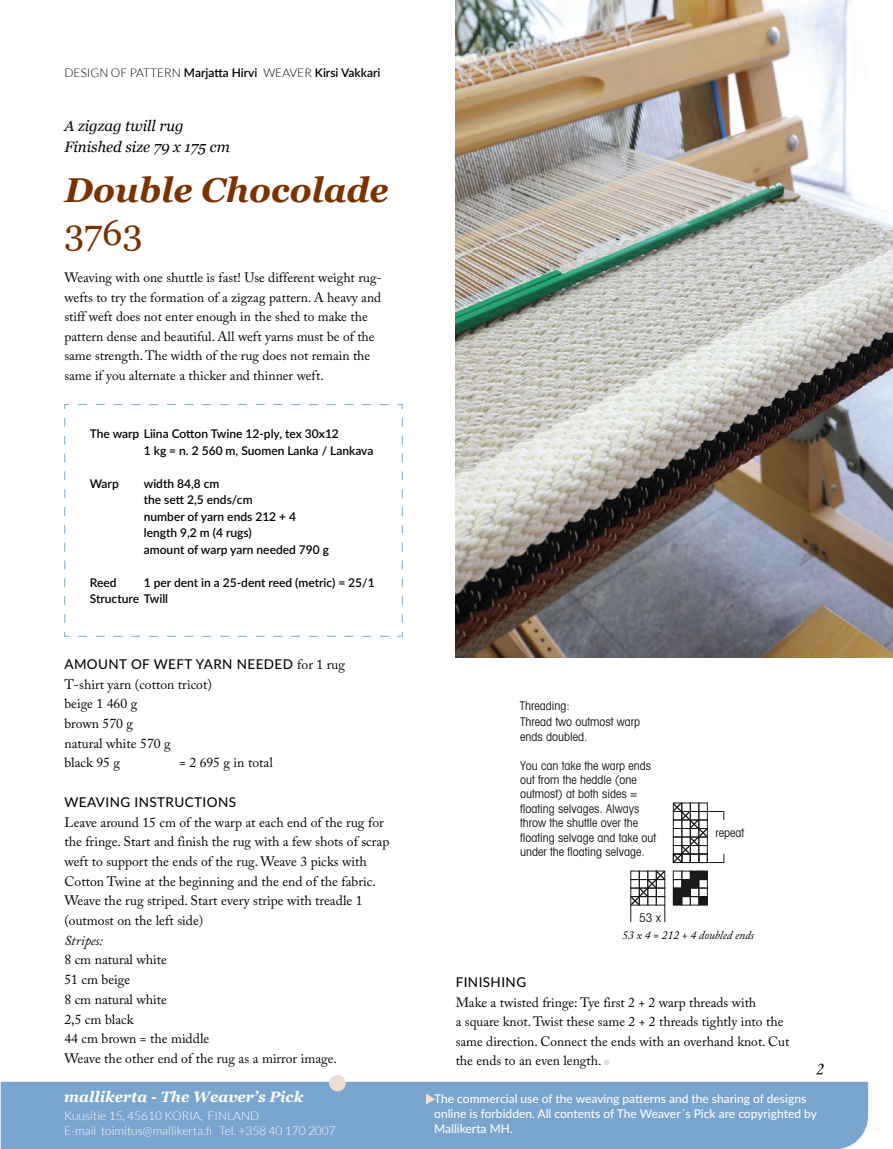
<style>
.page{position:relative;width:893px;height:1149px;background:#fff}
.page>*{position:absolute;margin:0;border:0;box-sizing:border-box;transform-origin:0 0}
.t1{font:36px "Georgia";color:#7b3100}
.t2{font:italic 700 34.5px "Georgia";color:#7b3100}
.t3{font:18px "Monotype Corsiva";color:#000}
.t4{font:italic 15px/21px "Georgia";color:#050405}
.t5{font:italic 700 15px "Georgia";color:#fff}
.t6{font:13.65px/19.6px "Adobe Caslon Pro";color:#050405}
.t7{font:italic 13.65px "Adobe Caslon Pro";color:#050405}
.t8{font:13.5px/19.5px "Adobe Caslon Pro";color:#050405}
.t9{font:500 13.5px "Lato";letter-spacing:.03em;color:#050405}
.t10{font:600 12px/16.5px "Lato";color:#000}
.t11{font:condensed 12px/14.4px "Avant Garde";color:#1b181c}
.t12{font:500 12px/15px "Lato";color:#fff}
.t13{font:300 12px/15px "Lato";color:#fff}
.t14{font:italic 12px "Adobe Caslon";color:#000}
.s1{font-weight:300}
.s2{font-family:"Adobe Caslon Pro";font-weight:400;font-size:13.65px}
</style>
<div class="page">
<img style="left:455px;top:0;width:438px;height:657px">
<svg style="left:64px;top:404px;width:339px;height:233px"></svg>
<svg style="left:604px;top:1059px;width:6px;height:5px"></svg>
<div style="left:673px;top:895px;width:9px;height:10px;border:1px solid #1b181c"></div>
<div style="left:681px;top:895px;width:10px;height:10px;border:1px solid #1b181c"></div>
<div style="left:673px;top:887px;width:9px;height:9px;background:#1b181c"></div>
<div style="left:673px;top:896px;width:9px;height:8px;background:#1b181c"></div>
<svg style="left:630px;top:870px;width:36px;height:51px"></svg>
<div style="left:656px;top:870px;width:9px;height:9px;border:1px solid #1b181c"></div>
<div style="left:647px;top:870px;width:10px;height:9px;border:1px solid #1b181c"></div>
<div style="left:630px;top:870px;width:10px;height:9px;border:1px solid #1b181c"></div>
<div style="left:673px;top:870px;width:9px;height:9px;border:1px solid #1b181c"></div>
<div style="left:681px;top:870px;width:10px;height:9px;border:1px solid #1b181c"></div>
<div style="left:656px;top:878px;width:9px;height:10px;border:1px solid #1b181c"></div>
<div style="left:639px;top:878px;width:9px;height:10px;border:1px solid #1b181c"></div>
<div style="left:647px;top:878px;width:10px;height:10px;border:1px solid #1b181c"></div>
<div style="left:630px;top:878px;width:10px;height:10px;border:1px solid #1b181c"></div>
<div style="left:673px;top:878px;width:9px;height:10px;border:1px solid #1b181c"></div>
<div style="left:681px;top:878px;width:10px;height:10px;border:1px solid #1b181c"></div>
<div style="left:682px;top:887px;width:8px;height:9px;background:#1b181c"></div>
<div style="left:682px;top:879px;width:8px;height:8px;background:#1b181c"></div>
<div style="left:690px;top:887px;width:9px;height:9px;border:1px solid #1b181c"></div>
<div style="left:690px;top:895px;width:9px;height:10px;border:1px solid #1b181c"></div>
<div style="left:690px;top:878px;width:9px;height:10px;border:1px solid #1b181c"></div>
<div style="left:690px;top:870px;width:9px;height:9px;background:#1b181c"></div>
<div style="left:690px;top:879px;width:9px;height:8px;background:#1b181c"></div>
<div style="left:698px;top:887px;width:10px;height:9px;border:1px solid #1b181c"></div>
<div style="left:698px;top:895px;width:10px;height:10px;border:1px solid #1b181c"></div>
<div style="left:698px;top:870px;width:10px;height:9px;border:1px solid #1b181c"></div>
<div style="left:698px;top:878px;width:10px;height:10px;border:1px solid #1b181c"></div>
<div style="left:699px;top:896px;width:8px;height:8px;background:#1b181c"></div>
<div style="left:699px;top:870px;width:8px;height:9px;background:#1b181c"></div>
<svg style="left:672px;top:802px;width:52px;height:61px"></svg>
<div style="left:1px;top:1081px;width:867px;height:67px;background:#7aa5ce"></div>
<div style="left:329px;top:1074px;width:17px;height:16px;background:#ebdfd4;border-radius:50%"></div>
<svg style="left:426px;top:1093px;width:9px;height:11px"></svg>
<p class="t10" style="left:65px;top:64px;width:317px"><span class="s1">DESIGN OF PATTERN</span> Marjatta Hirvi <span class="s1">WEAVER</span> Kirsi Vakkari</p>
<p class="t4" style="left:64px;top:115px;width:167px">A zigzag twill rug<br>Finished size 79 x 175 cm</p>
<h2 class="t2" style="left:64px;top:167px;width:326px">Double Chocolade</h2>
<h1 class="t1" style="left:64px;top:211px;width:80px">3763</h1>
<p class="t8" style="left:64px;top:268px;width:319px">Weaving with one shuttle is fast! Use different weight rug&shy;wefts to try the formation of a zigzag pattern. A heavy and stiff weft does not enter enough in the shed to make the pattern dense and beautiful. All weft yarns must be of the same strength. The width of the rug does not remain the same if you alternate a thicker and thinner weft.</p>
<p class="t10" style="left:144px;top:425px;width:231px;text-indent:-54px">The warp Liina Cotton Twine 12-ply, tex 30x12<br>1 kg = n. 2 560 m, Suomen Lanka / Lankava</p>
<p class="t10" style="left:90px;top:474px;width:31px">Warp</p>
<p class="t10" style="left:144px;top:474px;width:187px">width 84,8 cm<br>the sett 2,5 ends/cm<br>number of yarn ends 212 + 4 length 9,2 m (4 rugs)<br>amount of warp yarn needed 790 g</p>
<p class="t10" style="left:90px;top:573px;width:28px">Reed</p>
<p class="t10" style="left:90px;top:573px;width:286px;text-indent:54px">1 per dent in a 25-dent reed (metric) = 25/1<br>Structure Twill</p>
<p class="t9" style="left:64px;top:654px;width:282px">AMOUNT OF WEFT YARN NEEDED <span class="s2">for 1 rug</span></p>
<p class="t6" style="left:64px;top:673px;width:149px">T-shirt yarn (cotton tricot) beige 1 460 g<br>brown 570 g<br>natural white 570 g<br>black 95 g</p>
<p class="t6" style="left:179px;top:752px;width:95px">= 2 695 g in total</p>
<p class="t9" style="left:64px;top:792px;width:173px">WEAVING INSTRUCTIONS</p>
<p class="t6" style="left:64px;top:811px;width:326px">Leave around 15 cm of the warp at each end of the rug for the fringe. Start and finish the rug with a few shots of scrap weft to support the ends of the rug. Weave 3 picks with Cotton Twine at the beginning and the end of the fabric.<br>Weave the rug striped. Start every stripe with treadle 1 (outmost on the left side)</p>
<p class="t7" style="left:64px;top:931px;width:40px">Stripes:</p>
<p class="t6" style="left:64px;top:949px;width:274px">8 cm natural white<br>51 cm beige<br>8 cm natural white<br>2,5 cm black<br>44 cm brown = the middle<br>Weave the other end of the rug as a mirror image.</p>
<p class="t5" style="left:64px;top:1086px;width:241px">mallikerta - The Weaver’s Pick</p>
<p class="t13" style="left:64px;top:1107px;width:273px">Kuusitie 15, 45610 KORIA, FINLAND<br>E-mail toimitus@mallikerta.fi Tel. +358 40 170 2007</p>
<p class="t11" style="left:520px;top:696px;width:122px;line-height:16.8px">Threading:<br>Thread two outmost warp</p>
<p class="t11" style="left:520px;top:728px;width:69px">ends doubled.</p>
<p class="t11" style="left:520px;top:757px;width:137px">You can take the warp ends out from the heddle (one outmost) at both sides = floating selvages. Always throw the shuttle over the floating selvage and take out under the floating selvage.</p>
<p class="t11" style="left:639px;top:910px;width:24px">53 x</p>
<p class="t11" style="left:715px;top:825px;width:30px">repeat</p>
<p class="t14" style="left:622px;top:928px;width:133px">53 x 4 = 212 + 4 doubled ends</p>
<p class="t9" style="left:456px;top:972px;width:72px">FINISHING</p>
<p class="t8" style="left:456px;top:991px;width:335px">Make a twisted fringe: Tye first 2 + 2 warp threads with<br>a square knot. Twist these same 2 + 2 threads tightly into the same direction. Connect the ends with an overhand knot. Cut the ends to an even length.</p>
<h3 class="t3" style="left:815px;top:1057px;width:9px">2</h3>
<p class="t12" style="left:434px;top:1090px;width:384px">The commercial use of the weaving patterns and the sharing of designs online is forbidden. All contents of The Weaver´s Pick are copyrighted by<br>Mallikerta MH.</p>
</div>
